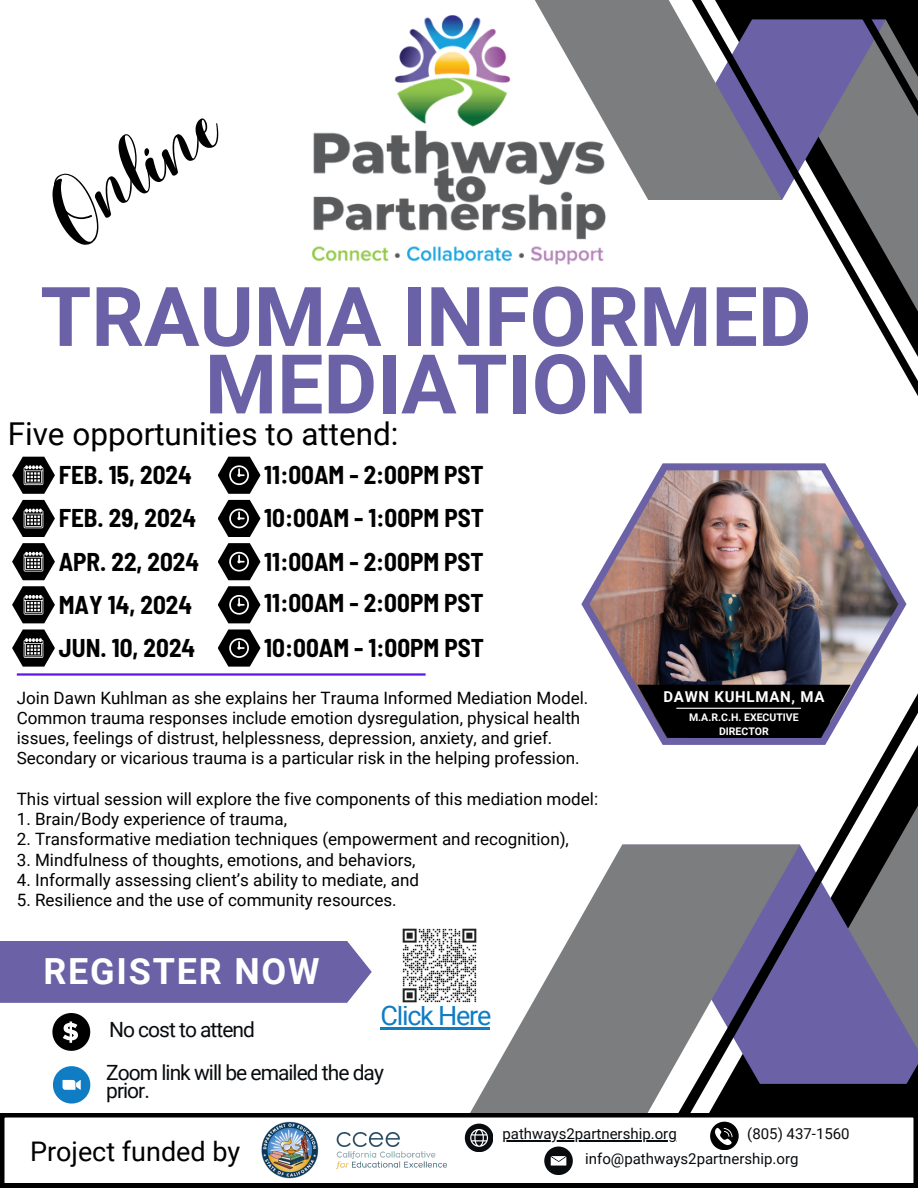
<style>
.page{position:relative;width:918px;height:1188px;background:#fff}
.page>*{position:absolute;margin:0;border:0;box-sizing:border-box;transform-origin:0 0}
.t1{font:700 82.5px/67.5px "Roboto";color:#6a61a6;text-align:center}
.t2{font:300 64.65px "Best";color:#000}
.t3{font:700 36px "Roboto";letter-spacing:.05em;color:#fff}
.t4{font:31.5px "Roboto";color:#000}
.t5{font:27px "Roboto";color:#000}
.t6{font:27px "Roboto";letter-spacing:-.045em;color:#0f7cc4}
.t7{font:700 semi-condensed 25.2px "Barlow";color:#000}
.t8{font:21px/18px "Roboto";letter-spacing:-.045em;color:#090c0f}
.t9{font:17.1px/20.2px "Roboto";color:#000}
.t10{font:15px "Roboto";color:#090c0f}
.t11{font:700 15px "Roboto";letter-spacing:.05em;color:#fff}
.t12{font:700 10.5px/14px "Roboto";color:#fff;text-align:center}
</style>
<div class="page">
<hr style="left:17px;top:673px;width:409px;height:3px;background:#5e17eb">
<div style="left:0;top:941px;width:372px;height:62px;background:#6a61a6"></div>
<svg style="left:470px;top:845px;width:208px;height:268px;fill:#7c7d7e"></svg>
<svg style="left:678px;top:693px;width:240px;height:420px"></svg>
<svg style="left:581px;top:463px;width:326px;height:282px"></svg>
<img style="left:589px;top:470px;width:309px;height:268px">
<svg style="left:637px;top:685px;width:214px;height:53px;background:#1b1a1e"></svg>
<hr style="left:676px;top:708px;width:125px;height:1px;background:#fff">
<svg style="left:0;top:1113px;width:918px;height:74px"></svg>
<svg style="left:53px;top:1066px;width:37px;height:38px"></svg>
<hr style="left:381px;top:1027px;width:109px;height:3px;background:#0f7cc4">
<svg style="left:52px;top:1013px;width:38px;height:38px"></svg>
<img style="left:261px;top:1121px;width:58px;height:58px">
<img style="left:337px;top:1132px;width:110px;height:36px">
<svg style="left:535px;top:0;width:155px;height:200px;background:#8b8c8d"></svg>
<svg style="left:690px;top:0;width:228px;height:396px"></svg>
<svg style="left:690px;top:262px;width:125px;height:92px"></svg>
<svg style="left:218px;top:457px;width:43px;height:37px"></svg>
<svg style="left:12px;top:457px;width:43px;height:37px"></svg>
<svg style="left:218px;top:500px;width:43px;height:37px"></svg>
<svg style="left:12px;top:500px;width:43px;height:37px"></svg>
<svg style="left:218px;top:543px;width:43px;height:37px"></svg>
<svg style="left:12px;top:543px;width:43px;height:37px"></svg>
<svg style="left:218px;top:586px;width:43px;height:37px"></svg>
<svg style="left:12px;top:586px;width:43px;height:37px"></svg>
<svg style="left:218px;top:629px;width:43px;height:38px"></svg>
<svg style="left:12px;top:629px;width:43px;height:38px"></svg>
<svg style="left:710px;top:1122px;width:28px;height:28px"></svg>
<svg style="left:465px;top:1124px;width:28px;height:28px"></svg>
<div style="left:544px;top:1147px;width:28px;height:28px;background:#090c0f;border-radius:50%"></div>
<svg style="left:551px;top:1156px;width:15px;height:10px"></svg>
<hr style="left:503px;top:1140px;width:174px;height:2px;background:#090c0f">
<img style="left:313px;top:16px;width:292px;height:249px">
<img style="left:402px;top:925px;width:78px;height:80px">
<p class="t2" style="left:36px;top:187px;width:188px;rotate:-32deg">Online</p>
<h5 class="t1" style="left:40px;top:284px;width:773px">TRAUMA INFORMED<br>MEDIATION</h5>
<h5 class="t4" style="left:8px;top:416px;width:392px">Five opportunities to attend:</h5>
<p class="t7" style="left:59px;top:459px;width:134px">FEB. 15, 2024</p>
<h5 class="t7" style="left:264px;top:459px;width:221px">11:00AM - 2:00PM PST</h5>
<p class="t7" style="left:59px;top:502px;width:139px">FEB. 29, 2024</p>
<p class="t7" style="left:264px;top:502px;width:221px">10:00AM - 1:00PM PST</p>
<h5 class="t7" style="left:59px;top:545px;width:142px">APR. 22, 2024</h5>
<h5 class="t7" style="left:264px;top:546px;width:221px">11:00AM - 2:00PM PST</h5>
<h5 class="t7" style="left:264px;top:587px;width:221px">11:00AM - 2:00PM PST</h5>
<p class="t7" style="left:264px;top:632px;width:221px">10:00AM - 1:00PM PST</p>
<p class="t7" style="left:59px;top:589px;width:135px">MAY 14, 2024</p>
<p class="t7" style="left:59px;top:632px;width:138px">JUN. 10, 2024</p>
<h4 class="t9" style="left:17px;top:688px;width:573px">Join Dawn Kuhlman as she explains her Trauma Informed Mediation Model.</h4>
<p class="t9" style="left:17px;top:708px;width:565px">Common trauma responses include emotion dysregulation, physical health issues, feelings of distrust, helplessness, depression, anxiety, and grief.<br>Secondary or vicarious trauma is a particular risk in the helping profession.</p>
<h5 class="t9" style="left:17px;top:789px;width:583px">This virtual session will explore the five components of this mediation model:</h5>
<h5 class="t9" style="left:17px;top:809px;width:272px">1. Brain/Body experience of trauma,</h5>
<p class="t9" style="left:17px;top:829px;width:554px">2. Transformative mediation techniques (empowerment and recognition),</p>
<p class="t9" style="left:17px;top:850px;width:400px">3. Mindfulness of thoughts, emotions, and behaviors,</p>
<p class="t9" style="left:17px;top:870px;width:404px">4. Informally assessing client’s ability to mediate, and</p>
<p class="t9" style="left:17px;top:890px;width:381px">5. Resilience and the use of community resources.</p>
<h1 class="t3" style="left:43px;top:951px;width:278px">REGISTER NOW</h1>
<h5 class="t8" style="left:109px;top:1021px;width:147px">No cost to attend</h5>
<h5 class="t6" style="left:381px;top:1000px;width:112px">Click Here</h5>
<p class="t8" style="left:106px;top:1064px;width:279px">Zoom link will be emailed the day prior.</p>
<p class="t11" style="left:663px;top:689px;width:163px">DAWN KUHLMAN, MA</p>
<h2 class="t12" style="left:689px;top:711px;width:111px">M.A.R.C.H. EXECUTIVE<br>DIRECTOR</h2>
<p class="t5" style="left:30px;top:1136px;width:212px">Project funded by</p>
<p class="t10" style="left:747px;top:1125px;width:104px">(805) 437-1560</p>
<p class="t10" style="left:585px;top:1150px;width:215px">info@pathways2partnership.org</p>
<p class="t10" style="left:503px;top:1125px;width:176px">pathways2partnership.org</p>
</div>
